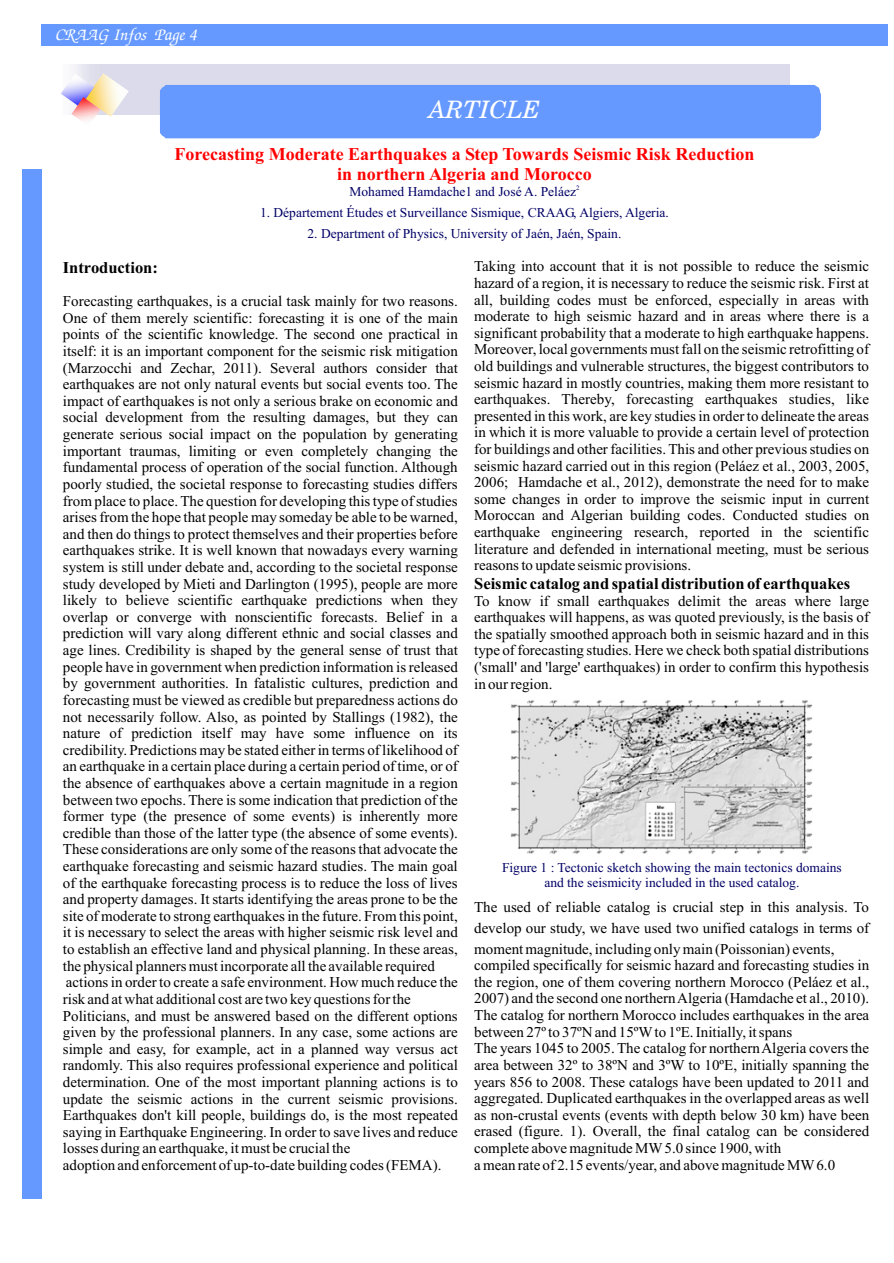
<style>
.page{position:relative;width:894px;height:1263px;background:#fff}
.page>*{position:absolute;margin:0;border:0;box-sizing:border-box;transform-origin:0 0}
.t1{font:italic 24px "New Century Schoolbook";color:#fff}
.t2{font:700 18px/20px "Times New Roman";color:#f00;text-align:center}
.t3{font:italic 18px "ITC Zapf Chancery";color:#fff}
.t4{font:700 16.5px "Times New Roman";color:#000}
.t5{font:15px/16.6px "Times New Roman";color:#000;text-align:justify}
.t6{font:13.5px/15px "Times New Roman";color:#006;text-align:center}
.t7{font:6.75px "Times New Roman";color:#006}
</style>
<div class="page">
<div style="left:42px;top:24px;width:846px;height:22px;background:#69f"></div>
<div style="left:23px;top:170px;width:19px;height:1029px;background:#69f"></div>
<div style="left:102px;top:64px;width:688px;height:51px;background:#dbdbeb"></div>
<div style="left:160px;top:85px;width:661px;height:53px;background:#69f"></div>
<hr style="left:65px;top:64px;width:1px;height:51px;background:#fafafc">
<hr style="left:66px;top:64px;width:1px;height:51px;background:#fafafc">
<hr style="left:67px;top:64px;width:1px;height:51px;background:#fafafc">
<hr style="left:68px;top:64px;width:1px;height:51px;background:#fafafc">
<hr style="left:69px;top:64px;width:1px;height:51px;background:#f7f7fa">
<hr style="left:70px;top:64px;width:2px;height:51px;background:#f7f7fa">
<hr style="left:72px;top:64px;width:1px;height:51px;background:#f5f5fa">
<hr style="left:73px;top:64px;width:1px;height:51px;background:#f5f5fa">
<hr style="left:75px;top:64px;width:1px;height:51px;background:#f2f2f7">
<hr style="left:76px;top:64px;width:1px;height:51px;background:#f2f2f7">
<hr style="left:77px;top:64px;width:1px;height:51px;background:#f0f0f5">
<hr style="left:78px;top:64px;width:1px;height:51px;background:#ededf5">
<hr style="left:79px;top:64px;width:1px;height:51px;background:#ededf5">
<hr style="left:80px;top:64px;width:1px;height:51px;background:#ededf5">
<hr style="left:81px;top:64px;width:2px;height:51px;background:#ebebf2">
<hr style="left:83px;top:64px;width:1px;height:51px;background:#e8e8f2">
<hr style="left:84px;top:64px;width:1px;height:51px;background:#e8e8f2">
<hr style="left:85px;top:64px;width:1px;height:51px;background:#e6e6f0">
<hr style="left:86px;top:64px;width:1px;height:51px;background:#e6e6f0">
<hr style="left:87px;top:64px;width:1px;height:51px;background:#e3e3f0">
<hr style="left:88px;top:64px;width:1px;height:51px;background:#e3e3ed">
<hr style="left:89px;top:64px;width:1px;height:51px;background:#e0e0ed">
<hr style="left:90px;top:64px;width:1px;height:51px;background:#e0e0ed">
<hr style="left:91px;top:64px;width:2px;height:51px;background:#e0e0ed">
<hr style="left:93px;top:64px;width:2px;height:51px;background:#dedeed">
<hr style="left:95px;top:64px;width:2px;height:51px;background:#dedeeb">
<hr style="left:97px;top:64px;width:3px;height:51px;background:#dedeeb">
<hr style="left:100px;top:64px;width:1px;height:51px;background:#dbdbeb">
<img style="left:94px;top:73px;width:35px;height:44px">
<img style="left:61px;top:75px;width:33px;height:26px">
<img style="left:71px;top:97px;width:30px;height:24px">
<img style="left:510px;top:700px;width:303px;height:154px">
<p class="t3" style="left:55px;top:26px;width:143px">CRAAG Infos Page 4</p>
<h1 class="t1" style="left:429px;top:101px;width:113px">ARTICLE</h1>
<p class="t2" style="left:175px;top:146px;width:581px">Forecasting Moderate Earthquakes a Step Towards Seismic Risk Reduction in northern Algeria and Morocco</p>
<p class="t7" style="left:576px;top:185px;width:5px">2</p>
<p class="t6" style="left:350px;top:186px;width:228px">Mohamed Hamdache1 and José A. Peláez</p>
<p class="t6" style="left:260px;top:206px;width:410px">1. Département Études et Surveillance Sismique, CRAAG, Algiers, Algeria.</p>
<p class="t6" style="left:308px;top:227px;width:315px">2. Department of Physics, University of Jaén, Jaén, Spain.</p>
<p class="t4" style="left:63px;top:261px;width:97px">Introduction:</p>
<p class="t5" style="left:63px;top:294px;width:397px;text-align:left">Forecasting earthquakes, is a crucial task mainly for two reasons.<br>One of them merely scientific: forecasting it is one of the main points of the scientific knowledge. The second one practical in itself: it is an important component for the seismic risk mitigation (Marzocchi and Zechar, 2011). Several authors consider that earthquakes are not only natural events but social events too. The impact of earthquakes is not only a serious brake on economic and social development from the resulting damages, but they can generate serious social impact on the population by generating important traumas, limiting or even completely changing the fundamental process of operation of the social function. Although poorly studied, the societal response to forecasting studies differs from place to place. The question for developing this type of studies arises from the hope that people may someday be able to be warned, and then do things to protect themselves and their properties before earthquakes strike. It is well known that nowadays every warning system is still under debate and, according to the societal response study developed by Mieti and Darlington (1995), people are more likely to believe scientific earthquake predictions when they overlap or converge with nonscientific forecasts. Belief in a prediction will vary along different ethnic and social classes and age lines. Credibility is shaped by the general sense of trust that people have in government when prediction information is released by government authorities. In fatalistic cultures, prediction and forecasting must be viewed as credible but preparedness actions do not necessarily follow. Also, as pointed by Stallings (1982), the nature of prediction itself may have some influence on its credibility. Predictions may be stated either in terms of likelihood of an earthquake in a certain place during a certain period of time, or of the absence of earthquakes above a certain magnitude in a region between two epochs. There is some indication that prediction of the former type (the presence of some events) is inherently more credible than those of the latter type (the absence of some events).<br>These considerations are only some of the reasons that advocate the earthquake forecasting and seismic hazard studies. The main goal of the earthquake forecasting process is to reduce the loss of lives and property damages. It starts identifying the areas prone to be the site of moderate to strong earthquakes in the future. From this point, it is necessary to select the areas with higher seismic risk level and to establish an effective land and physical planning. In these areas, the physical planners must incorporate all the available required actions in order to create a safe environment. How much reduce the risk and at what additional cost are two key questions for the Politicians, and must be answered based on the different options given by the professional planners. In any case, some actions are simple and easy, for example, act in a planned way versus act randomly. This also requires professional experience and political determination. One of the most important planning actions is to update the seismic actions in the current seismic provisions.<br>Earthquakes don't kill people, buildings do, is the most repeated saying in Earthquake Engineering. In order to save lives and reduce losses during an earthquake, it must be crucial the<br>adoption and enforcement of up-to-date building codes (FEMA).</p>
<p class="t5" style="left:474px;top:259px;width:397px">Taking into account that it is not possible to reduce the seismic hazard of a region, it is necessary to reduce the seismic risk. First at all, building codes must be enforced, especially in areas with moderate to high seismic hazard and in areas where there is a significant probability that a moderate to high earthquake happens.<br>Moreover, local governments must fall on the seismic retrofitting of old buildings and vulnerable structures, the biggest contributors to seismic hazard in mostly countries, making them more resistant to earthquakes. Thereby, forecasting earthquakes studies, like presented in this work, are key studies in order to delineate the areas in which it is more valuable to provide a certain level of protection for buildings and other facilities. This and other previous studies on seismic hazard carried out in this region (Peláez et al., 2003, 2005, 2006; Hamdache et al., 2012), demonstrate the need for to make some changes in order to improve the seismic input in current Moroccan and Algerian building codes. Conducted studies on earthquake engineering research, reported in the scientific literature and defended in international meeting, must be serious reasons to update seismic provisions.</p>
<p class="t4" style="left:474px;top:577px;width:378px">Seismic catalog and spatial distribution of earthquakes</p>
<p class="t5" style="left:474px;top:594px;width:396px">To know if small earthquakes delimit the areas where large earthquakes will happens, as was quoted previously, is the basis of the spatially smoothed approach both in seismic hazard and in this type of forecasting studies. Here we check both spatial distributions ('small' and 'large' earthquakes) in order to confirm this hypothesis in our region.</p>
<p class="t6" style="left:502px;top:861px;width:341px">Figure 1 : Tectonic sketch showing the main tectonics domains and the seismicity included in the used catalog.</p>
<p class="t5" style="left:474px;top:898px;width:397px;line-height:20.7px">The used of reliable catalog is crucial step in this analysis. To develop our study, we have used two unified catalogs in terms of moment magnitude, including only main (Poissonian) events,</p>
<p class="t5" style="left:474px;top:958px;width:397px;text-align:left">compiled specifically for seismic hazard and forecasting studies in the region, one of them covering northern Morocco (Peláez et al., 2007) and the second one northern Algeria (Hamdache et al., 2010).<br>The catalog for northern Morocco includes earthquakes in the area between 27º to 37ºN and 15ºW to 1ºE. Initially, it spans<br>The years 1045 to 2005. The catalog for northern Algeria covers the area between 32º to 38ºN and 3ºW to 10ºE, initially spanning the years 856 to 2008. These catalogs have been updated to 2011 and aggregated. Duplicated earthquakes in the overlapped areas as well as non-crustal events (events with depth below 30 km) have been erased (figure. 1). Overall, the final catalog can be considered complete above magnitude MW 5.0 since 1900, with<br>a mean rate of 2.15 events/year, and above magnitude MW 6.0</p>
</div>
